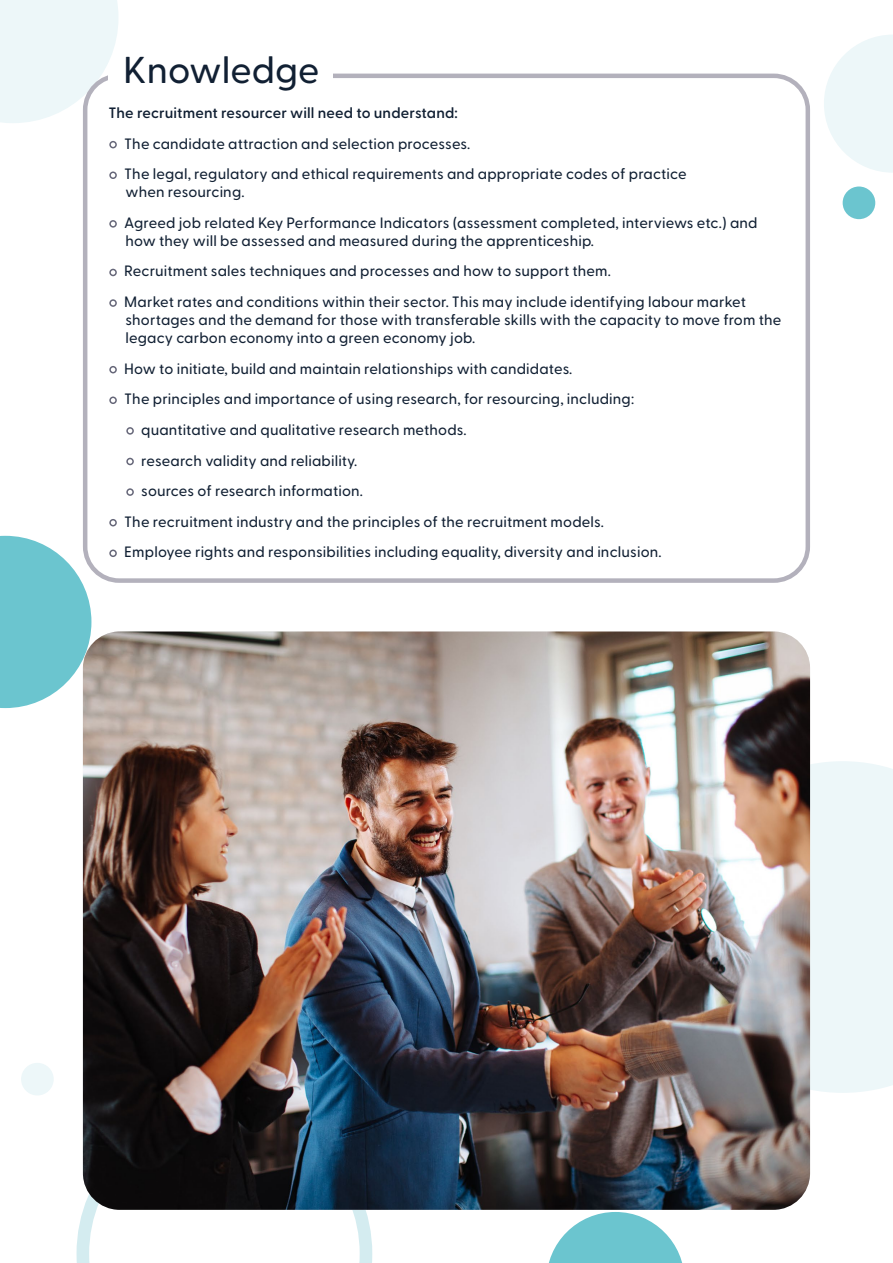
<style>
.page{position:relative;width:893px;height:1263px;background:#fff}
.page>*{position:absolute;margin:0;border:0;box-sizing:border-box;transform-origin:0 0}
.t1{font:500 37.35px "Greycliff CF";color:#112033}
.t2{font:500 15px/18px "Greycliff CF";letter-spacing:.01em;color:#112033}
.t3{font:600 15px "Greycliff CF";letter-spacing:.01em;color:#112033}
.s1{font-weight:800;font-size:25.5px;color:#666779}
</style>
<div class="page">
<svg style="left:549px;top:1212px;width:133px;height:51px"></svg>
<svg style="left:77px;top:1106px;width:295px;height:157px"></svg>
<div style="left:0;top:0;width:118px;height:123px;background:#edf7f9"></div>
<div style="left:843px;top:186px;width:32px;height:33px;background:#6bc5cf;border-radius:50%"></div>
<div style="left:21px;top:1063px;width:33px;height:32px;background:#edf7f9;border-radius:50%"></div>
<svg style="left:824px;top:35px;width:69px;height:138px"></svg>
<div style="left:810px;top:761px;width:83px;height:332px;background:#edf7f9"></div>
<svg style="left:0;top:536px;width:91px;height:172px"></svg>
<div style="left:85px;top:76px;width:723px;height:505px;background:#fff;border-radius:34px"></div>
<div style="left:83px;top:74px;width:727px;height:509px;border:4px solid #b3b1bc;border-radius:34px"></div>
<div style="left:108px;top:63px;width:225px;height:25px;background:#fff"></div>
<img style="left:83px;top:631px;width:727px;height:579px">
<h1 class="t1" style="left:123px;top:42px;width:198px">Knowledge</h1>
<p class="t3" style="left:108px;top:101px;width:351px">The recruitment resourcer will need to understand:</p>
<p class="t2" style="left:108px;top:133px;width:363px"><span class="s1">•</span> The candidate attraction and selection processes.</p>
<p class="t2" style="left:125px;top:164px;width:563px;text-indent:-17px"><span class="s1">•</span> The legal, regulatory and ethical requirements and appropriate codes of practice when resourcing.</p>
<p class="t2" style="left:125px;top:213px;width:634px;text-indent:-17px"><span class="s1">•</span> Agreed job related Key Performance Indicators (assessment completed, interviews etc.) and how they will be assessed and measured during the apprenticeship.</p>
<p class="t2" style="left:108px;top:261px;width:504px"><span class="s1">•</span> Recruitment sales techniques and processes and how to support them.</p>
<p class="t2" style="left:125px;top:292px;width:657px;text-indent:-17px"><span class="s1">•</span> Market rates and conditions within their sector. This may include identifying labour market shortages and the demand for those with transferable skills with the capacity to move from the legacy carbon economy into a green economy job.</p>
<p class="t2" style="left:108px;top:358px;width:465px"><span class="s1">•</span> How to initiate, build and maintain relationships with candidates.</p>
<p class="t2" style="left:108px;top:389px;width:527px"><span class="s1">•</span> The principles and importance of using research, for resourcing, including:</p>
<p class="t2" style="left:125px;top:420px;width:343px"><span class="s1">•</span> quantitative and qualitative research methods.</p>
<p class="t2" style="left:125px;top:450px;width:233px"><span class="s1">•</span> research validity and reliability.</p>
<p class="t2" style="left:125px;top:481px;width:239px"><span class="s1">•</span> sources of research information.</p>
<p class="t2" style="left:108px;top:511px;width:497px"><span class="s1">•</span> The recruitment industry and the principles of the recruitment models.</p>
<p class="t2" style="left:108px;top:542px;width:555px"><span class="s1">•</span> Employee rights and responsibilities including equality, diversity and inclusion.</p>
</div>
